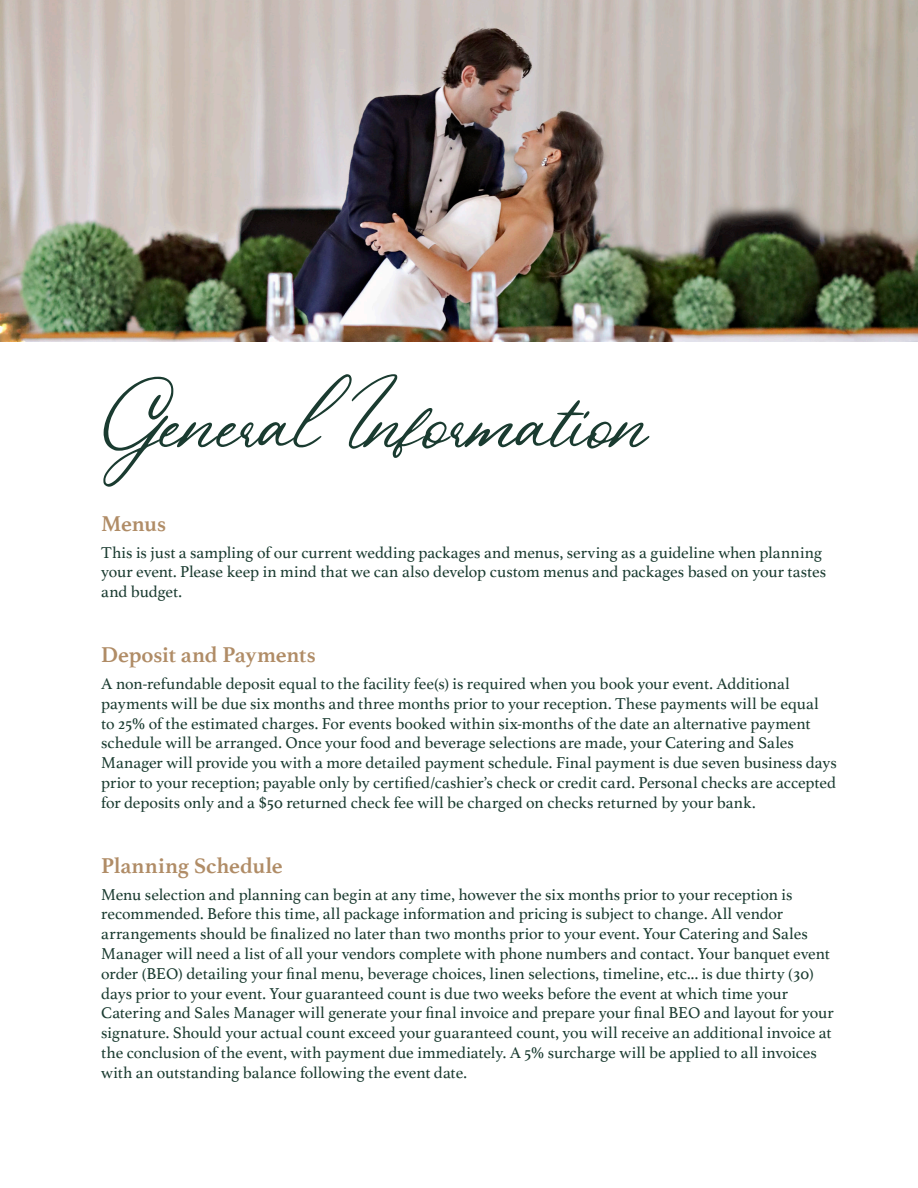
<style>
.page{position:relative;width:918px;height:1188px;background:#fff}
.page>*{position:absolute;margin:0;border:0;box-sizing:border-box;transform-origin:0 0}
.t1{font:90px "Beautiful Heart";letter-spacing:-.005em;color:#1a3b30}
.t2{font:700 22.5px "Athelas";letter-spacing:-.01em;color:#b08c66}
.t3{font:16.5px/19.8px "Athelas";letter-spacing:-.005em;color:#1a3b30}
</style>
<div class="page">
<img style="left:0;top:0;width:918px;height:342px">
<h1 class="t1" style="left:101px;top:357px;width:548px">General Information</h1>
<h2 class="t2" style="left:101px;top:511px;width:66px">Menus</h2>
<p class="t3" style="left:101px;top:542px;width:727px">This is just a sampling of our current wedding packages and menus, serving as a guideline when planning your event. Please keep in mind that we can also develop custom menus and packages based on your tastes and budget.</p>
<h2 class="t2" style="left:101px;top:642px;width:216px">Deposit and Payments</h2>
<p class="t3" style="left:101px;top:674px;width:737px">A non-refundable deposit equal to the facility fee(s) is required when you book your event. Additional payments will be due six months and three months prior to your reception. These payments will be equal<br>to 25% of the estimated charges. For events booked within six-months of the date an alternative payment schedule will be arranged. Once your food and beverage selections are made, your Catering and Sales Manager will provide you with a more detailed payment schedule. Final payment is due seven business days prior to your reception; payable only by certified/cashier’s check or credit card. Personal checks are accepted for deposits only and a $50 returned check fee will be charged on checks returned by your bank.</p>
<h2 class="t2" style="left:101px;top:853px;width:183px">Planning Schedule</h2>
<p class="t3" style="left:101px;top:884px;width:734px">Menu selection and planning can begin at any time, however the six months prior to your reception is recommended. Before this time, all package information and pricing is subject to change. All vendor arrangements should be finalized no later than two months prior to your event. Your Catering and Sales Manager will need a list of all your vendors complete with phone numbers and contact. Your banquet event order (BEO) detailing your final menu, beverage choices, linen selections, timeline, etc... is due thirty (30) days prior to your event. Your guaranteed count is due two weeks before the event at which time your Catering and Sales Manager will generate your final invoice and prepare your final BEO and layout for your signature. Should your actual count exceed your guaranteed count, you will receive an additional invoice at the conclusion of the event, with payment due immediately. A 5% surcharge will be applied to all invoices with an outstanding balance following the event date.</p>
</div>
